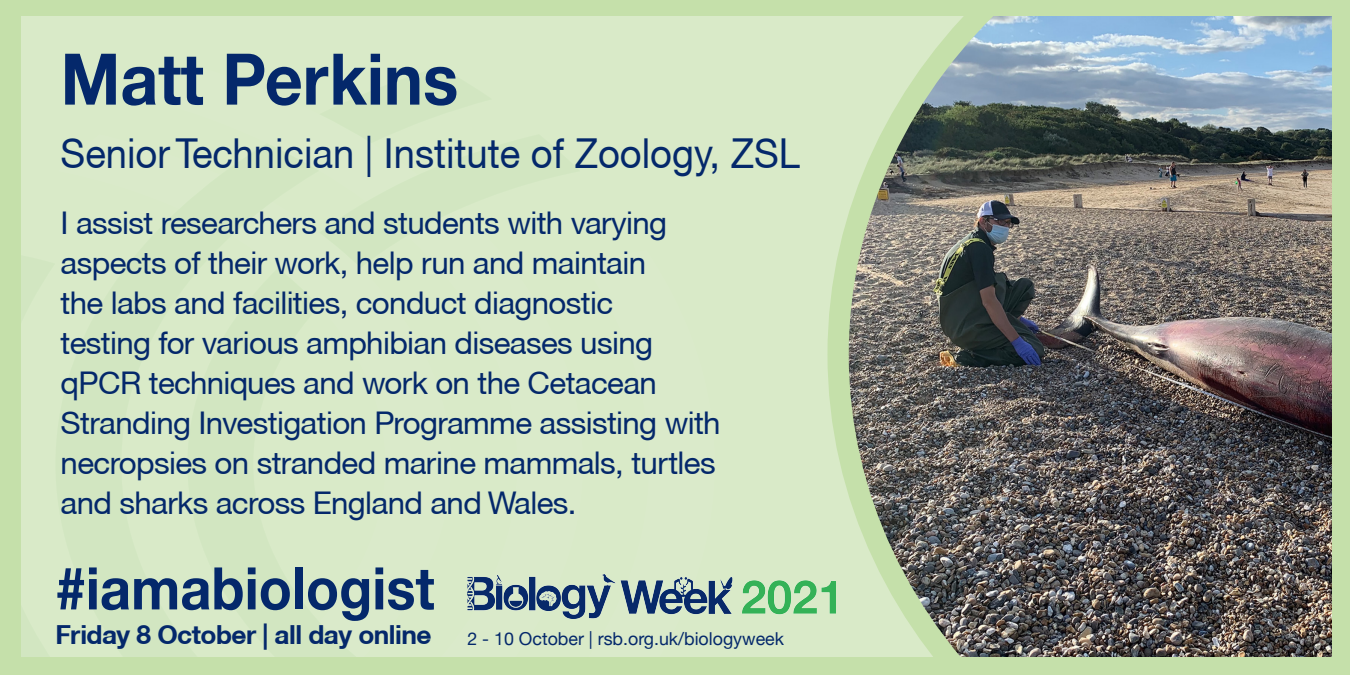
<style>
.page{position:relative;width:1350px;height:675px;background:#fff}
.page>*{position:absolute;margin:0;border:0;box-sizing:border-box;transform-origin:0 0}
.t1{font:700 71.25px "Helvetica Neue CE";color:#04286b;scale:.92 1}
.t2{font:700 58.75px "Helvetica Neue CE";color:#04286b;scale:.92 1}
.t3{font:41.25px "Helvetica Neue CE";color:#04286b;scale:.92 1}
.t4{font:31.25px/40px "Helvetica Neue CE";letter-spacing:-.02em;color:#04286b}
.t5{font:27.5px "Helvetica Neue";color:#04286b}
.t6{font:700 26.25px "Helvetica Neue CE";letter-spacing:-.02em;color:#04286b}
.t7{font:17.88px "Helvetica Neue";color:#04286b}
</style>
<div class="page">
<div style="left:0;top:0;width:1015px;height:675px;background:#d9eac8"></div>
<svg style="left:20px;top:250px;width:35px;height:408px"></svg>
<img style="left:827px;top:16px;width:506px;height:642px">
<div style="left:0;top:0;width:1350px;height:16px;background:#c5e0aa"></div>
<div style="left:0;top:658px;width:1350px;height:17px;background:#c5e0aa"></div>
<div style="left:1333px;top:0;width:17px;height:675px;background:#c5e0aa"></div>
<img style="left:467px;top:575px;width:368px;height:44px">
<div style="left:0;top:0;width:20px;height:675px;background:#c5e0aa"></div>
<h1 class="t1" style="left:61px;top:35px;width:434px">Matt Perkins</h1>
<h3 class="t3" style="left:61px;top:129px;width:805px">Senior Technician | Institute of Zoology, ZSL</h3>
<p class="t4" style="left:61px;top:204px;width:662px">I assist researchers and students with varying aspects of their work, help run and maintain<br>the labs and facilities, conduct diagnostic<br>testing for various amphibian diseases using qPCR techniques and work on the Cetacean Stranding Investigation Programme assisting with necropsies on stranded marine mammals, turtles and sharks across England and Wales.</p>
<h2 class="t2" style="left:56px;top:552px;width:414px">#iamabiologist</h2>
<p class="t5" style="left:56px;top:607px;width:490px">2 - 10 October | rsb.org.uk/biologyweek</p>
<p class="t6" style="left:56px;top:618px;width:377px">Friday 8 October | all day online</p>
<p class="t7" style="left:467px;top:628px;width:318px">2 - 10 October | rsb.org.uk/biologyweek</p>
</div>
